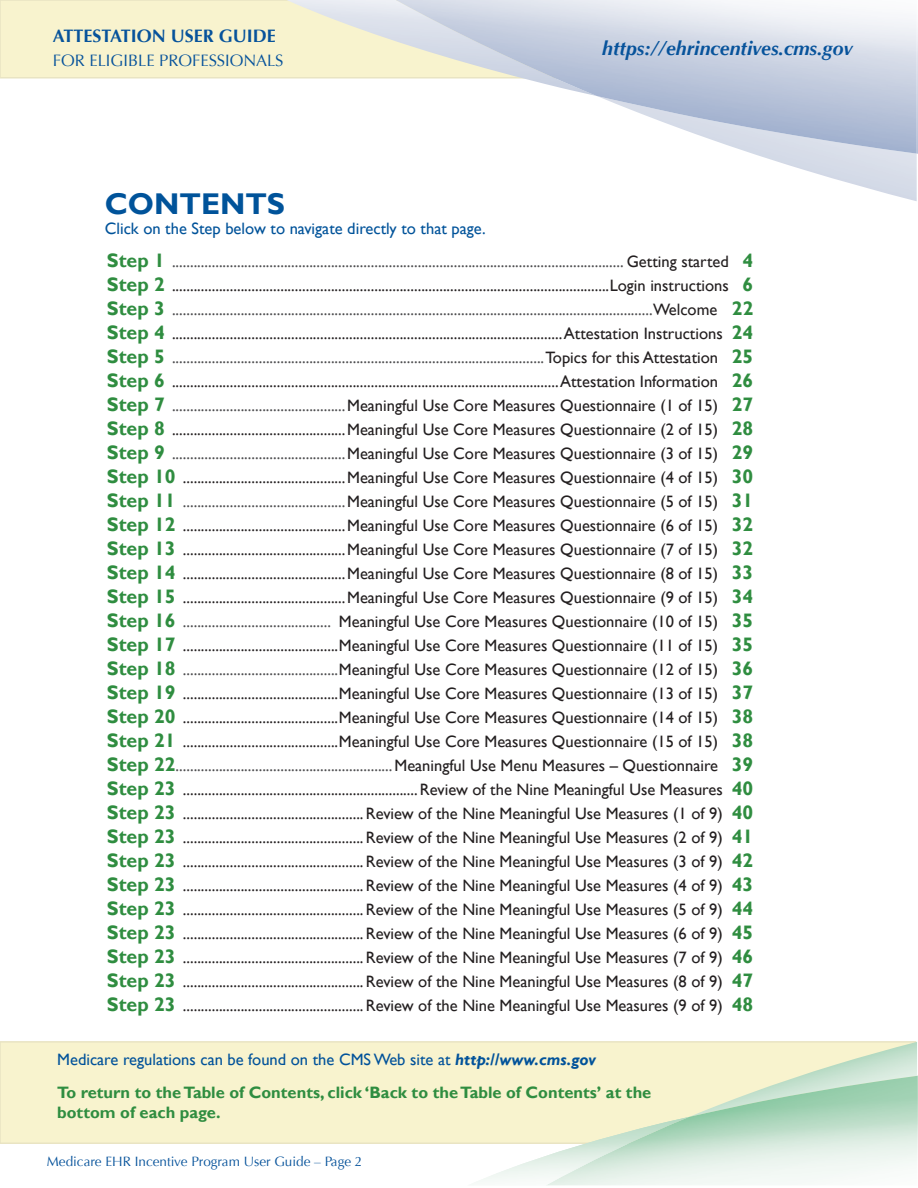
<style>
.page{position:relative;width:918px;height:1188px;background:#fff}
.page>*{position:absolute;margin:0;border:0;box-sizing:border-box;transform-origin:0 0}
.t1{font:700 30px "Gill Sans";color:#00539a}
.t2{font:italic 700 19.5px "Optima";color:#07539b}
.t3{font:700 19.5px "Gill Sans";color:#2f8d40}
.t4{font:700 18px "Optima";color:#07539b}
.t5{font:16.5px "Gill Sans";color:#231f20}
.t6{font:16.5px "Gill Sans";color:#4d4d4f}
.t7{font:700 16.5px/33px "Gill Sans";color:#2f8d40}
.t8{font:16.5px "Gill Sans";color:#00539a}
.t9{font:16.5px "Optima";color:#07539b}
.t10{font:13.5px "Optima";color:#07539b}
.s1{font-weight:700;font-size:19.5px;color:#2f8d40}
.s2{color:#231f20}
.s3{color:#4d4d4f}
.s4{font-weight:400;color:#01529a}
.s5{font-style:italic;color:#01529a}
</style>
<div class="page">
<div style="left:0;top:1041px;width:916px;height:103px;background:#f8f3ce;border:2px solid #e9e4c3"></div>
<div style="left:0;top:0;width:558px;height:79px;background:#f8f3ce;border:2px solid #e9e4c3"></div>
<img style="left:286px;top:0;width:632px;height:154px">
<img style="left:754px;top:154px;width:163px;height:47px">
<img style="left:396px;top:0;width:521px;height:154px">
<img style="left:468px;top:1076px;width:450px;height:106px">
<img style="left:689px;top:1042px;width:228px;height:34px">
<img style="left:546px;top:1076px;width:371px;height:109px">
<p class="t4" style="left:53px;top:26px;width:225px">ATTESTATION USER GUIDE</p>
<p class="t9" style="left:53px;top:51px;width:232px">FOR ELIGIBLE PROFESSIONALS</p>
<h2 class="t1" style="left:105px;top:186px;width:182px">CONTENTS</h2>
<p class="t8" style="left:105px;top:218px;width:382px">Click on the Step below to navigate directly to that page.</p>
<p class="t2" style="left:602px;top:36px;width:252px">https://ehrincentives.cms.gov</p>
<p class="t6" style="left:107px;top:252px;width:648px"><span class="s1">Step 1</span> ............................................................................................................................. <span class="s2">Getting started</span> <span class="s1">4</span></p>
<p class="t5" style="left:107px;top:276px;width:648px"><span class="s1">Step 2</span> .........................................................................................................................Login instructions <span class="s1">6</span></p>
<p class="t6" style="left:107px;top:300px;width:648px"><span class="s1">Step 3</span> .....................................................................................................................................<span class="s2">Welcome</span> <span class="s1">22</span></p>
<p class="t5" style="left:107px;top:324px;width:648px"><span class="s1">Step 4</span> ............................................................................................................Attestation Instructions <span class="s1">24</span></p>
<p class="t6" style="left:172px;top:348px;width:583px">.......................................................................................................<span class="s2">Topics for this Attestation</span> <span class="s1">25</span></p>
<p class="t3" style="left:107px;top:345px;width:60px">Step 5</p>
<p class="t5" style="left:107px;top:372px;width:648px"><span class="s1">Step 6</span> ...........................................................................................................Attestation Information <span class="s1">26</span></p>
<p class="t6" style="left:107px;top:396px;width:648px"><span class="s1">Step 7</span> ................................................<span class="s2">Meaningful Use Core Measures Questionnaire (1 of 15)</span> <span class="s1">27</span></p>
<p class="t5" style="left:107px;top:420px;width:648px"><span class="s1">Step 8</span> ................................................Meaningful Use Core Measures Questionnaire (2 of 15) <span class="s1">28</span></p>
<p class="t6" style="left:107px;top:444px;width:648px"><span class="s1">Step 9</span> ................................................<span class="s2">Meaningful Use Core Measures Questionnaire (3 of 15)</span> <span class="s1">29</span></p>
<p class="t5" style="left:107px;top:468px;width:648px"><span class="s1">Step 10</span> .............................................Meaningful Use Core Measures Questionnaire (4 of 15) <span class="s1">30</span></p>
<p class="t6" style="left:107px;top:492px;width:648px"><span class="s1">Step 11</span> .............................................<span class="s2">Meaningful Use Core Measures Questionnaire (5 of 15)</span> <span class="s1">31</span></p>
<p class="t5" style="left:107px;top:516px;width:648px"><span class="s1">Step 12</span> .............................................Meaningful Use Core Measures Questionnaire (6 of 15) <span class="s1">32</span></p>
<p class="t5" style="left:107px;top:540px;width:648px"><span class="s1">Step 13</span> .............................................Meaningful Use Core Measures Questionnaire (7 of 15) <span class="s1">32</span></p>
<p class="t5" style="left:107px;top:564px;width:648px"><span class="s1">Step 14</span> .............................................Meaningful Use Core Measures Questionnaire (8 of 15) <span class="s1">33</span></p>
<p class="t5" style="left:107px;top:588px;width:648px"><span class="s1">Step 15</span> .............................................Meaningful Use Core Measures Questionnaire (9 of 15) <span class="s1">34</span></p>
<p class="t5" style="left:107px;top:612px;width:648px"><span class="s1">Step 16</span> <span class="s3">.........................................</span> Meaningful Use Core Measures Questionnaire (10 of 15) <span class="s1">35</span></p>
<p class="t5" style="left:107px;top:636px;width:648px"><span class="s1">Step 17</span> ...........................................Meaningful Use Core Measures Questionnaire (11 of 15) <span class="s1">35</span></p>
<p class="t5" style="left:107px;top:660px;width:648px"><span class="s1">Step 18</span> <span class="s3">...........................................</span>Meaningful Use Core Measures Questionnaire (12 of 15) <span class="s1">36</span></p>
<p class="t5" style="left:107px;top:684px;width:648px"><span class="s1">Step 19</span> ...........................................Meaningful Use Core Measures Questionnaire (13 of 15) <span class="s1">37</span></p>
<p class="t5" style="left:107px;top:708px;width:648px"><span class="s1">Step 20</span> ...........................................Meaningful Use Core Measures Questionnaire (14 of 15) <span class="s1">38</span></p>
<p class="t5" style="left:107px;top:732px;width:648px"><span class="s1">Step 21</span> ...........................................Meaningful Use Core Measures Questionnaire (15 of 15) <span class="s1">38</span></p>
<p class="t6" style="left:107px;top:756px;width:648px"><span class="s1">Step 22</span>............................................................<span class="s2">Meaningful Use Menu Measures – Questionnaire</span> <span class="s1">39</span></p>
<p class="t5" style="left:107px;top:780px;width:648px"><span class="s1">Step 23</span> .................................................................Review of the Nine Meaningful Use Measures <span class="s1">40</span></p>
<p class="t5" style="left:107px;top:804px;width:648px"><span class="s1">Step 23</span> ..................................................Review of the Nine Meaningful Use Measures (1 of 9) <span class="s1">40</span></p>
<p class="t5" style="left:107px;top:828px;width:648px"><span class="s1">Step 23</span> ..................................................Review of the Nine Meaningful Use Measures (2 of 9) <span class="s1">41</span></p>
<p class="t5" style="left:107px;top:852px;width:648px"><span class="s1">Step 23</span> ..................................................Review of the Nine Meaningful Use Measures (3 of 9) <span class="s1">42</span></p>
<p class="t5" style="left:107px;top:876px;width:648px"><span class="s1">Step 23</span> ..................................................Review of the Nine Meaningful Use Measures (4 of 9) <span class="s1">43</span></p>
<p class="t5" style="left:107px;top:900px;width:648px"><span class="s1">Step 23</span> ..................................................Review of the Nine Meaningful Use Measures (5 of 9) <span class="s1">44</span></p>
<p class="t5" style="left:107px;top:924px;width:648px"><span class="s1">Step 23</span> ..................................................Review of the Nine Meaningful Use Measures (6 of 9) <span class="s1">45</span></p>
<p class="t5" style="left:107px;top:948px;width:648px"><span class="s1">Step 23</span> ..................................................Review of the Nine Meaningful Use Measures (7 of 9) <span class="s1">46</span></p>
<p class="t5" style="left:107px;top:972px;width:648px"><span class="s1">Step 23</span> ..................................................Review of the Nine Meaningful Use Measures (8 of 9) <span class="s1">47</span></p>
<p class="t5" style="left:107px;top:996px;width:648px"><span class="s1">Step 23</span> ..................................................Review of the Nine Meaningful Use Measures (9 of 9) <span class="s1">48</span></p>
<p class="t7" style="left:57px;top:1044px;width:596px"><span class="s4">Medicare regulations can be found on the CMS Web site at</span> <span class="s5">http://www.cms.gov<br></span>To return to the Table of Contents, click ‘Back to the Table of Contents’ at the</p>
<p class="t7" style="left:57px;top:1096px;width:165px">bottom of each page.</p>
<p class="t10" style="left:47px;top:1154px;width:317px">Medicare EHR Incentive Program User Guide – Page 2</p>
</div>
